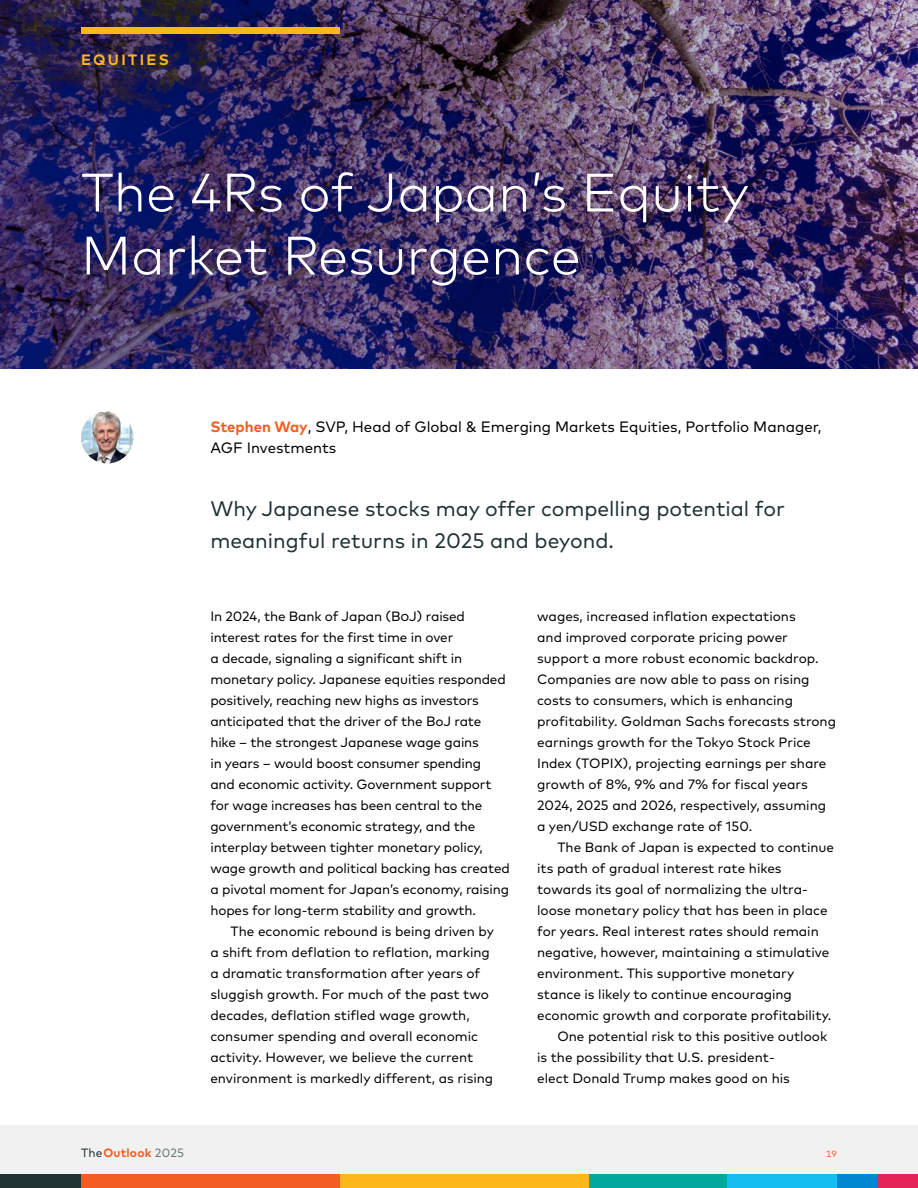
<style>
.page{position:relative;width:918px;height:1188px;background:#fff}
.page>*{position:absolute;margin:0;border:0;box-sizing:border-box;transform-origin:0 0}
.H2_-_Article_Smaller{font:300 54px/63px "Mark OT";color:#fff}
.Intro_paragraph_charcoal{font:21px/31.5px "Mark OT";color:#203232}
.Byline{font:15px/21px "Mark OT";color:#000}
.t1{font:700 15px "Mark OT";letter-spacing:.155em;color:#fdb71a}
.Body_9_14{font:13.5px/21px "Mark OT";color:#000}
.Body_first_par{font:13.5px/21px "Mark OT";letter-spacing:-.01em;color:#000}
.t2{font:700 12px "Mark OT";letter-spacing:.015em;color:#f15d22}
.t3{font:9px "Mark OT";color:#f15d22}
.s1{font-weight:700;color:#f15d22}
.s2{font-weight:400;color:#203232}
.s3{font-weight:400;color:#677374}
</style>
<div class="page">
<div style="left:0;top:1125px;width:918px;height:55px;background:#f1f1f2"></div>
<img style="left:0;top:0;width:918px;height:369px">
<img style="left:81px;top:411px;width:53px;height:53px;border-radius:26px">
<div style="left:0;top:1174px;width:81px;height:14px;background:#203232"></div>
<div style="left:587px;top:1174px;width:141px;height:14px;background:#00a99b"></div>
<div style="left:728px;top:1174px;width:109px;height:14px;background:#15bef0"></div>
<div style="left:837px;top:1174px;width:42px;height:14px;background:#0088ce"></div>
<div style="left:878px;top:1174px;width:40px;height:14px;background:#e62359"></div>
<div style="left:81px;top:1174px;width:259px;height:14px;background:#f15d22"></div>
<div style="left:340px;top:1174px;width:248px;height:14px;background:#fdb71a"></div>
<div style="left:81px;top:27px;width:259px;height:7px;background:#fdb71a"></div>
<p class="t1" style="left:81px;top:49px;width:89px">EQUITIES</p>
<h2 class="H2_-_Article_Smaller" style="left:81px;top:161px;width:669px">The 4Rs of Japan’s Equity<br>Market Resurgence</h2>
<p class="Byline" style="left:210px;top:416px;width:613px"><span class="s1">Stephen Way</span>, SVP, Head of Global &amp; Emerging Markets Equities, Portfolio Manager,<br>AGF Investments</p>
<p class="Intro_paragraph_charcoal" style="left:210px;top:493px;width:576px">Why Japanese stocks may offer compelling potential for meaningful returns in 2025 and beyond.</p>
<p class="Body_first_par" style="left:210px;top:606px;width:301px">In 2024, the Bank of Japan (BoJ) raised interest rates for the first time in over<br>a decade, signaling a significant shift in monetary policy. Japanese equities responded positively, reaching new highs as investors anticipated that the driver of the BoJ rate hike – the strongest Japanese wage gains<br>in years – would boost consumer spending<br>and economic activity. Government support for wage increases has been central to the government’s economic strategy, and the interplay between tighter monetary policy, wage growth and political backing has created a pivotal moment for Japan’s economy, raising hopes for long-term stability and growth.</p>
<p class="Body_9_14" style="left:210px;top:921px;width:285px;text-indent:20px">The economic rebound is being driven by a shift from deflation to reflation, marking a dramatic transformation after years of sluggish growth. For much of the past two decades, deflation stifled wage growth, consumer spending and overall economic activity. However, we believe the current environment is markedly different, as rising</p>
<p class="Body_9_14" style="left:537px;top:606px;width:300px">wages, increased inflation expectations<br>and improved corporate pricing power support a more robust economic backdrop.<br>Companies are now able to pass on rising costs to consumers, which is enhancing profitability. Goldman Sachs forecasts strong earnings growth for the Tokyo Stock Price Index (TOPIX), projecting earnings per share growth of 8%, 9% and 7% for fiscal years 2024, 2025 and 2026, respectively, assuming a yen/USD exchange rate of 150.</p>
<p class="Body_9_14" style="left:537px;top:837px;width:299px;text-indent:20px">The Bank of Japan is expected to continue its path of gradual interest rate hikes towards its goal of normalizing the ultra&shy;loose monetary policy that has been in place for years. Real interest rates should remain negative, however, maintaining a stimulative environment. This supportive monetary stance is likely to continue encouraging economic growth and corporate profitability.</p>
<p class="Body_9_14" style="left:537px;top:1026px;width:291px;text-indent:20px">One potential risk to this positive outlook is the possibility that U.S. president-<br>elect Donald Trump makes good on his</p>
<p class="t2" style="left:81px;top:1144px;width:105px"><span class="s2">The</span>Outlook <span class="s3">2025</span></p>
<p class="t3" style="left:826px;top:1148px;width:12px">19</p>
</div>
